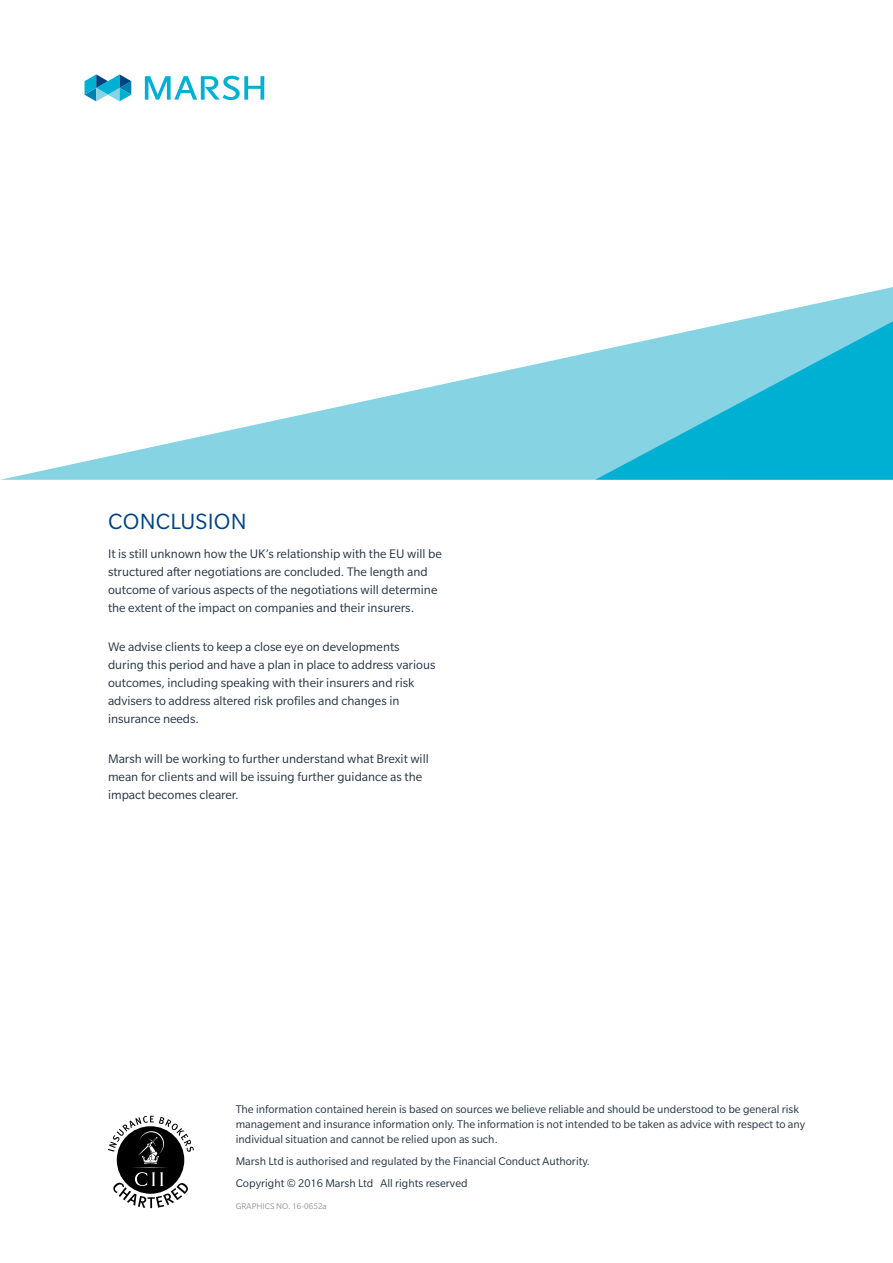
<style>
.page{position:relative;width:893px;height:1263px;background:#fff}
.page>*{position:absolute;margin:0;border:0;box-sizing:border-box;transform-origin:0 0}
.t1{font:24px "Slate Pro";letter-spacing:.01em;color:#004280}
.t2{font:13.5px/18px "Slate Pro";color:#243444}
.t3{font:12.15px/15.1px "Slate Pro";color:#243444}
.t4{font:9px "Slate Pro";color:#939598}
</style>
<div class="page">
<svg style="left:85px;top:74px;width:46px;height:27px"></svg>
<svg style="left:145px;top:76px;width:119px;height:24px"></svg>
<svg style="left:0;top:351px;width:595px;height:129px"></svg>
<svg style="left:595px;top:287px;width:298px;height:193px"></svg>
<svg style="left:108px;top:1116px;width:86px;height:92px"></svg>
<h1 class="t1" style="left:108px;top:509px;width:140px">CONCLUSION</h1>
<p class="t2" style="left:108px;top:544px;width:335px">It is still unknown how the UK’s relationship with the EU will be structured after negotiations are concluded. The length and outcome of various aspects of the negotiations will determine the extent of the impact on companies and their insurers.</p>
<p class="t2" style="left:108px;top:638px;width:329px">We advise clients to keep a close eye on developments during this period and have a plan in place to address various outcomes, including speaking with their insurers and risk advisers to address altered risk profiles and changes in insurance needs.</p>
<p class="t2" style="left:108px;top:749px;width:322px">Marsh will be working to further understand what Brexit will mean for clients and will be issuing further guidance as the impact becomes clearer.</p>
<p class="t3" style="left:236px;top:1101px;width:571px">The information contained herein is based on sources we believe reliable and should be understood to be general risk management and insurance information only. The information is not intended to be taken as advice with respect to any individual situation and cannot be relied upon as such.</p>
<p class="t3" style="left:236px;top:1150px;width:356px;line-height:21.9px">Marsh Ltd is authorised and regulated by the Financial Conduct Authority.<br>Copyright © 2016 Marsh Ltd All rights reserved</p>
<p class="t4" style="left:236px;top:1201px;width:93px">GRAPHICS NO. 16-0652a</p>
</div>
